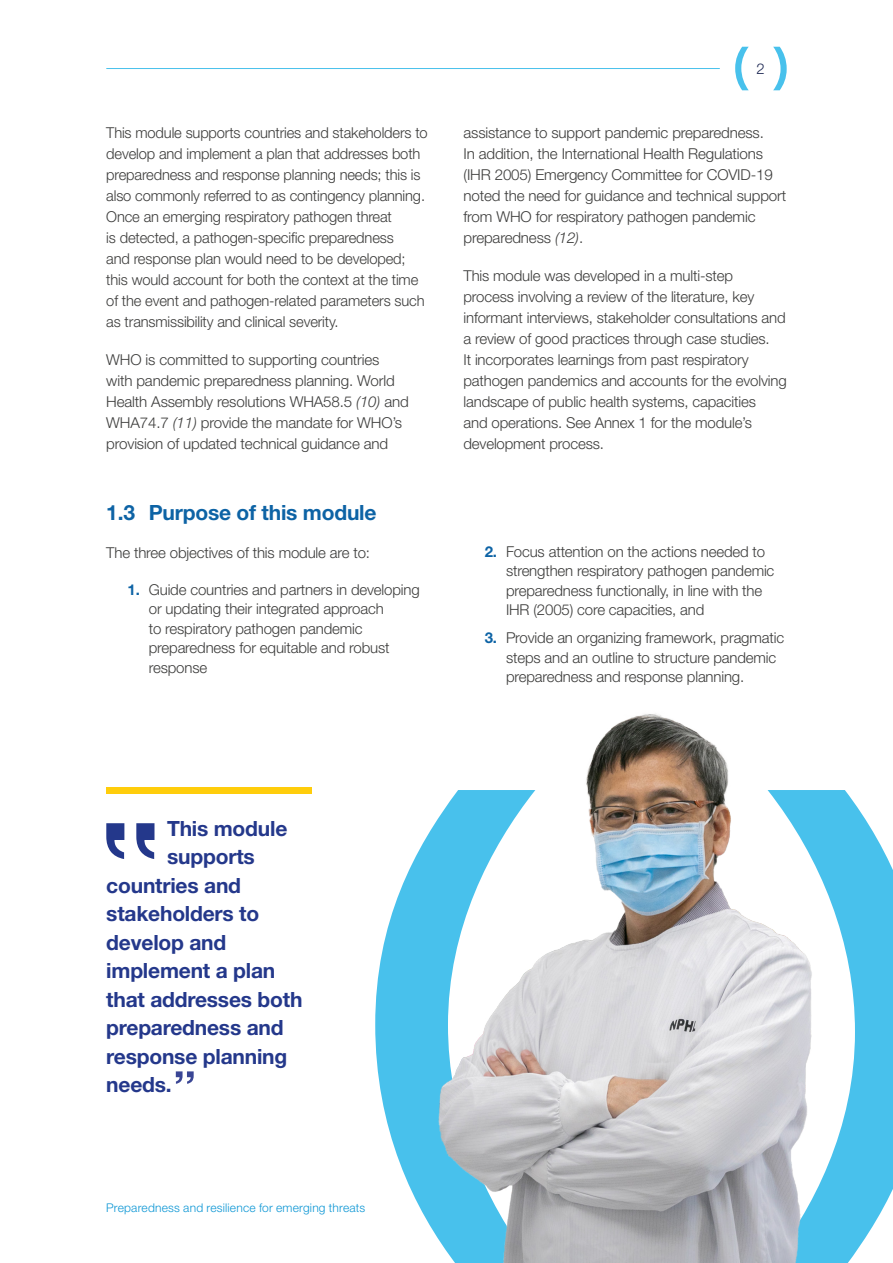
<style>
.page{position:relative;width:893px;height:1263px;background:#fff}
.page>*{position:absolute;margin:0;border:0;box-sizing:border-box;transform-origin:0 0}
.t1{font:700 21px "Helvetica Neue LT Std";letter-spacing:-.01em;color:#24388b}
.t2{font:700 21px "Helvetica Neue LT Std";letter-spacing:-.01em;color:#0d63a5}
.t3{font:300 15px/21px "Helvetica Neue LT Std";letter-spacing:-.01em;color:#3c3c3b}
.t4{font:300 14.85px "Helvetica Neue LT Std";color:#1f2954}
.t5{font:300 12px "Helvetica Neue LT Std";letter-spacing:.015em;color:#0e97d5}
.s1{font-style:italic}
.s2{font-weight:700;color:#0d63a5}
</style>
<div class="page">
<hr style="left:106px;top:68px;width:614px;height:1px;background:#48c1ec">
<svg style="left:735px;top:47px;width:52px;height:43px"></svg>
<svg style="left:876px;top:837px;width:16px;height:384px;background:#56c5ed"></svg>
<svg style="left:106px;top:823px;width:48px;height:36px"></svg>
<svg style="left:176px;top:1071px;width:18px;height:13px"></svg>
<div style="left:106px;top:787px;width:206px;height:6px;background:#ffcd0b"></div>
<img style="left:375px;top:714px;width:501px;height:549px">
<p class="t3" style="left:106px;top:122px;width:323px">This module supports countries and stakeholders to develop and implement a plan that addresses both preparedness and response planning needs; this is also commonly referred to as contingency planning.<br>Once an emerging respiratory pathogen threat<br>is detected, a pathogen-specific preparedness<br>and response plan would need to be developed; this would account for both the context at the time of the event and pathogen-related parameters such as transmissibility and clinical severity.</p>
<p class="t3" style="left:106px;top:349px;width:304px">WHO is committed to supporting countries with pandemic preparedness planning. World Health Assembly resolutions WHA58.5 <span class="s1">(10)</span> and WHA74.7 <span class="s1">(11)</span> provide the mandate for WHO’s provision of updated technical guidance and</p>
<h1 class="t2" style="left:106px;top:500px;width:272px">1.3 Purpose of this module</h1>
<p class="t3" style="left:106px;top:542px;width:265px">The three objectives of this module are to:</p>
<p class="t3" style="left:149px;top:579px;width:272px;line-height:19.5px;text-indent:-21px"><span class="s2">1.</span> Guide countries and partners in developing or updating their integrated approach<br>to respiratory pathogen pandemic preparedness for equitable and robust response</p>
<p class="t4" style="left:756px;top:59px;width:10px">2</p>
<p class="t3" style="left:463px;top:122px;width:324px">assistance to support pandemic preparedness.<br>In addition, the International Health Regulations (IHR 2005) Emergency Committee for COVID-19 noted the need for guidance and technical support from WHO for respiratory pathogen pandemic preparedness <span class="s1">(12)</span>.</p>
<p class="t3" style="left:463px;top:265px;width:325px">This module was developed in a multi-step process involving a review of the literature, key informant interviews, stakeholder consultations and a review of good practices through case studies.<br>It incorporates learnings from past respiratory pathogen pandemics and accounts for the evolving landscape of public health systems, capacities<br>and operations. See Annex 1 for the module’s development process.</p>
<p class="t3" style="left:506px;top:541px;width:270px;line-height:19.5px;text-indent:-21px"><span class="s2">2.</span> Focus attention on the actions needed to strengthen respiratory pathogen pandemic preparedness functionally, in line with the IHR (2005) core capacities, and</p>
<p class="t3" style="left:506px;top:628px;width:280px;line-height:19.5px;text-indent:-21px"><span class="s2">3.</span> Provide an organizing framework, pragmatic steps and an outline to structure pandemic preparedness and response planning.</p>
<h1 class="t1" style="left:167px;top:815px;width:122px">This module</h1>
<h1 class="t1" style="left:167px;top:844px;width:89px">supports</h1>
<h1 class="t1" style="left:106px;top:872px;width:136px">countries and</h1>
<h1 class="t1" style="left:106px;top:901px;width:154px">stakeholders to</h1>
<h1 class="t1" style="left:106px;top:929px;width:122px">develop and</h1>
<h1 class="t1" style="left:106px;top:958px;width:171px">implement a plan</h1>
<h1 class="t1" style="left:106px;top:986px;width:198px">that addresses both</h1>
<h1 class="t1" style="left:106px;top:1015px;width:179px">preparedness and</h1>
<h1 class="t1" style="left:106px;top:1043px;width:182px">response planning</h1>
<h1 class="t1" style="left:106px;top:1072px;width:67px">needs.</h1>
<p class="t5" style="left:106px;top:1200px;width:260px">Preparedness and resilience for emerging threats</p>
</div>
